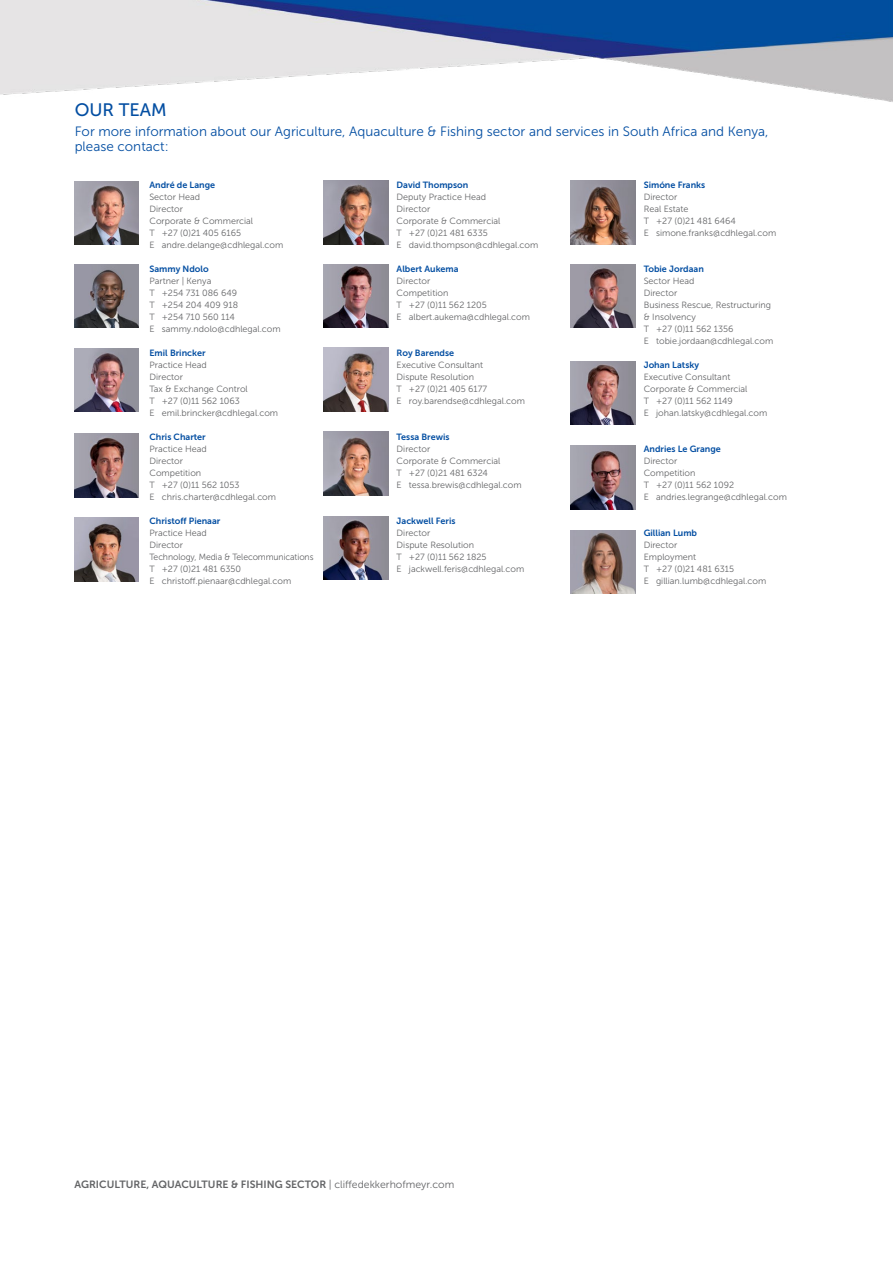
<style>
.page{position:relative;width:893px;height:1263px;background:#fff}
.page>*{position:absolute;margin:0;border:0;box-sizing:border-box;transform-origin:0 0}
.t1{font:18px "Museo Sans 500";color:#034ea2}
.t2{font:13.5px/15px "Museo Sans 300";color:#034ea2}
.t3{font:10.5px "Museo Sans 700";color:#636466}
.t4{font:9px/12px "Museo Sans 300";color:#636466}
.t5{font:9px "Museo Sans 700";color:#034ea2}
.s1{font-family:"Museo Sans 300"}
</style>
<div class="page">
<img style="left:0;top:0;width:893px;height:102px">
<img style="left:571px;top:264px;width:64px;height:64px">
<img style="left:571px;top:181px;width:64px;height:63px">
<img style="left:571px;top:361px;width:64px;height:64px">
<img style="left:74px;top:264px;width:65px;height:64px">
<img style="left:74px;top:517px;width:65px;height:64px">
<img style="left:324px;top:181px;width:64px;height:63px">
<img style="left:74px;top:181px;width:65px;height:64px">
<img style="left:74px;top:348px;width:65px;height:64px">
<img style="left:571px;top:530px;width:64px;height:64px">
<img style="left:571px;top:446px;width:64px;height:63px">
<img style="left:324px;top:264px;width:64px;height:64px">
<img style="left:324px;top:348px;width:64px;height:63px">
<img style="left:324px;top:432px;width:64px;height:63px">
<img style="left:324px;top:516px;width:64px;height:64px">
<img style="left:74px;top:433px;width:65px;height:64px">
<h1 class="t1" style="left:75px;top:100px;width:93px">OUR TEAM</h1>
<h2 class="t2" style="left:75px;top:124px;width:695px">For more information about our Agriculture, Aquaculture &amp; Fishing sector and services in South Africa and Kenya, please contact:</h2>
<p class="t5" style="left:149px;top:180px;width:67px">André de Lange</p>
<p class="t4" style="left:149px;top:191px;width:135px">Sector Head<br>Director<br>Corporate &amp; Commercial<br>T +27 (0)21 405 6165<br>E andre.delange@cdhlegal.com</p>
<p class="t5" style="left:149px;top:264px;width:61px">Sammy Ndolo</p>
<p class="t4" style="left:149px;top:275px;width:133px">Partner | Kenya<br>T +254 731 086 649<br>T +254 204 409 918<br>T +254 710 560 114<br>E sammy.ndolo@cdhlegal.com</p>
<p class="t5" style="left:149px;top:348px;width:58px">Emil Brincker</p>
<p class="t4" style="left:149px;top:359px;width:130px">Practice Head<br>Director<br>Tax &amp; Exchange Control<br>T +27 (0)11 562 1063<br>E emil.brincker@cdhlegal.com</p>
<p class="t5" style="left:149px;top:432px;width:58px">Chris Charter</p>
<p class="t4" style="left:149px;top:443px;width:128px">Practice Head<br>Director<br>Competition<br>T +27 (0)11 562 1053<br>E chris.charter@cdhlegal.com</p>
<p class="t5" style="left:149px;top:516px;width:73px">Christoff Pienaar</p>
<p class="t4" style="left:149px;top:527px;width:166px">Practice Head<br>Director<br>Technology, Media &amp; Telecommunications<br>T +27 (0)21 481 6350<br>E christoff.pienaar@cdhlegal.com</p>
<p class="t5" style="left:397px;top:180px;width:73px">David Thompson</p>
<p class="t4" style="left:397px;top:191px;width:143px">Deputy Practice Head<br>Director<br>Corporate &amp; Commercial<br>T +27 (0)21 481 6335<br>E david.thompson@cdhlegal.com</p>
<p class="t5" style="left:397px;top:264px;width:64px">Albert Aukema</p>
<p class="t4" style="left:397px;top:275px;width:135px">Director<br>Competition<br>T +27 (0)11 562 1205<br>E albert.aukema@cdhlegal.com</p>
<p class="t5" style="left:397px;top:348px;width:59px">Roy Barendse</p>
<p class="t4" style="left:397px;top:359px;width:130px">Executive Consultant<br>Dispute Resolution<br>T +27 (0)21 405 6177<br>E roy.barendse@cdhlegal.com</p>
<p class="t5" style="left:397px;top:432px;width:54px">Tessa Brewis</p>
<p class="t4" style="left:397px;top:443px;width:127px">Director<br>Corporate &amp; Commercial<br>T +27 (0)21 481 6324<br>E tessa.brewis@cdhlegal.com</p>
<p class="t5" style="left:397px;top:516px;width:61px">Jackwell Feris</p>
<p class="t4" style="left:397px;top:527px;width:129px">Director<br>Dispute Resolution<br>T +27 (0)11 562 1825<br>E jackwell.feris@cdhlegal.com</p>
<p class="t5" style="left:644px;top:180px;width:63px">Simóne Franks</p>
<p class="t4" style="left:644px;top:191px;width:134px">Director<br>Real Estate<br>T +27 (0)21 481 6464<br>E simone.franks@cdhlegal.com</p>
<p class="t5" style="left:644px;top:264px;width:62px">Tobie Jordaan</p>
<p class="t4" style="left:644px;top:275px;width:131px">Sector Head<br>Director<br>Business Rescue, Restructuring &amp; Insolvency<br>T +27 (0)11 562 1356<br>E tobie.jordaan@cdhlegal.com</p>
<p class="t5" style="left:644px;top:360px;width:57px">Johan Latsky</p>
<p class="t4" style="left:644px;top:371px;width:125px">Executive Consultant<br>Corporate &amp; Commercial<br>T +27 (0)11 562 1149<br>E johan.latsky@cdhlegal.com</p>
<p class="t5" style="left:644px;top:444px;width:79px">Andries Le Grange</p>
<p class="t4" style="left:644px;top:455px;width:145px">Director<br>Competition<br>T +27 (0)11 562 1092<br>E andries.legrange@cdhlegal.com</p>
<p class="t5" style="left:644px;top:528px;width:55px">Gillian Lumb</p>
<p class="t4" style="left:644px;top:539px;width:124px">Director<br>Employment<br>T +27 (0)21 481 6315<br>E gillian.lumb@cdhlegal.com</p>
<p class="t3" style="left:74px;top:1179px;width:381px">AGRICULTURE, AQUACULTURE &amp; FISHING SECTOR <span class="s1">| cliffedekkerhofmeyr.com</span></p>
</div>
